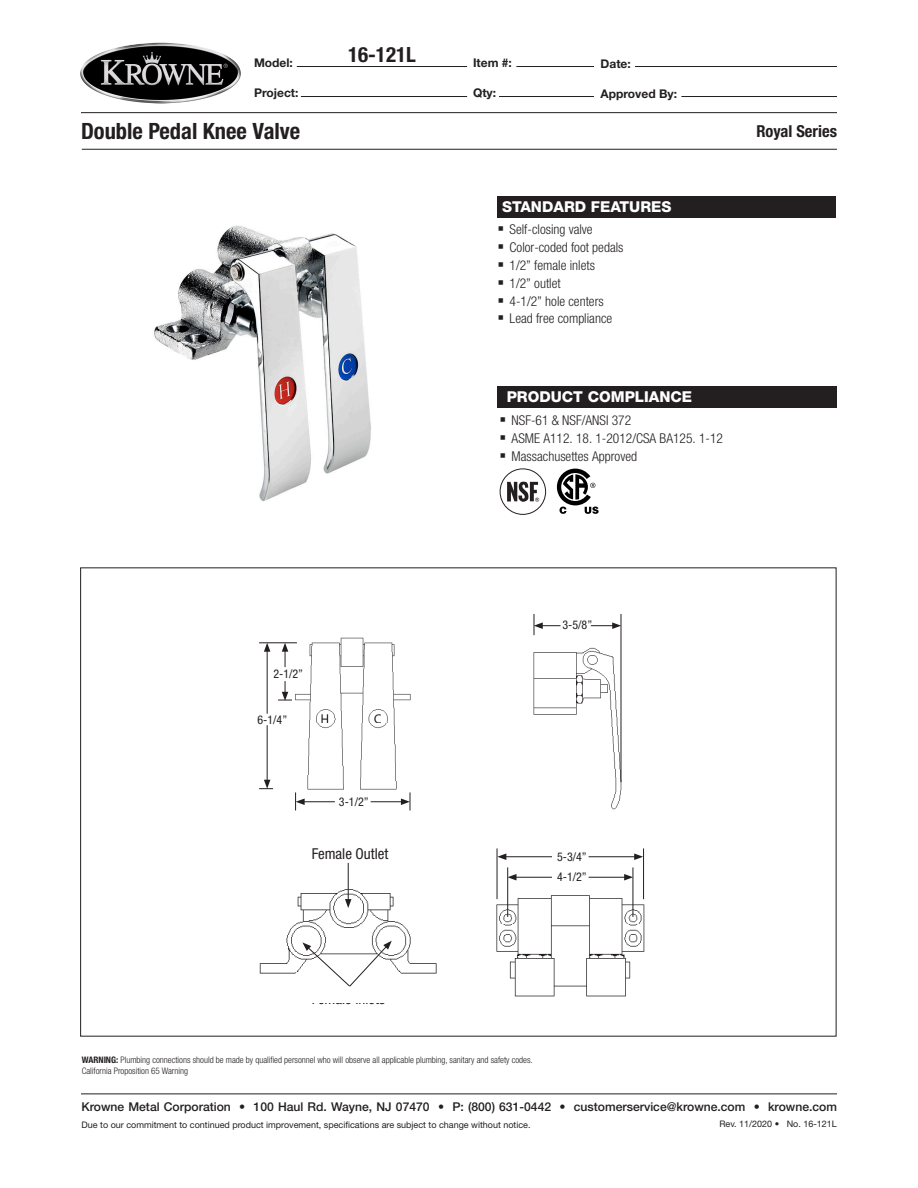
<style>
.page{position:relative;width:918px;height:1188px;background:#fff}
.page>*{position:absolute;margin:0;border:0;box-sizing:border-box;transform-origin:0 0}
.t1{font:700 condensed 22.5px "Helvetica Neue LT Std";color:#231f20}
.t2{font:700 condensed 21px "Helvetica Neue LT Std";color:#231f20}
.t3{font:700 condensed 16.5px "Helvetica Neue LT Std";color:#231f20}
.t4{font:800 15px "Helvetica Neue LT Std";color:#fff}
.t5{font:condensed 15px "Helvetica Neue LT Std";color:#231f20}
.t6{font:300 condensed 13.5px "Helvetica Neue LT Std";color:#231f20}
.t7{font:500 12.15px "Helvetica Neue LT Std";color:#231f20}
.t8{font:700 12px "Helvetica Neue LT Std";color:#231f20}
.t9{font:condensed 12px "Helvetica Neue LT Std";color:#231f20}
.t10{font:300 condensed 9px "Helvetica Neue LT Std";color:#231f20}
.t11{font:9px "Helvetica Neue LT Std";color:#231f20}
.s1{font-weight:700}
</style>
<div class="page">
<hr style="left:81px;top:1094px;width:756px;height:1px;background:#231f20">
<hr style="left:81px;top:112px;width:756px;height:1px;background:#231f20">
<hr style="left:297px;top:66px;width:170px;height:1px;background:#231f20">
<hr style="left:635px;top:66px;width:202px;height:1px;background:#231f20">
<hr style="left:516px;top:66px;width:78px;height:1px;background:#231f20">
<hr style="left:301px;top:96px;width:166px;height:1px;background:#231f20">
<hr style="left:681px;top:96px;width:156px;height:1px;background:#231f20">
<hr style="left:499px;top:96px;width:95px;height:1px;background:#231f20">
<img style="left:81px;top:42px;width:160px;height:61px">
<hr style="left:82px;top:149px;width:755px;height:1px;background:#231f20">
<img style="left:533px;top:614px;width:89px;height:196px">
<img style="left:292px;top:637px;width:119px;height:153px">
<img style="left:154px;top:225px;width:217px;height:276px">
<hr style="left:259px;top:643px;width:38px;height:1px;background:#231f20">
<hr style="left:621px;top:614px;width:1px;height:168px;background:#231f20">
<hr style="left:267px;top:725px;width:1px;height:57px;background:#231f20">
<svg style="left:259px;top:780px;width:14px;height:9px"></svg>
<hr style="left:302px;top:802px;width:33px;height:1px;background:#231f20">
<svg style="left:295px;top:792px;width:10px;height:18px"></svg>
<hr style="left:371px;top:802px;width:32px;height:1px;background:#231f20">
<svg style="left:401px;top:792px;width:10px;height:18px"></svg>
<hr style="left:267px;top:649px;width:1px;height:65px;background:#231f20">
<svg style="left:264px;top:643px;width:6px;height:9px"></svg>
<svg style="left:282px;top:643px;width:6px;height:24px"></svg>
<svg style="left:534px;top:614px;width:27px;height:21px"></svg>
<hr style="left:514px;top:877px;width:38px;height:1px;background:#231f20">
<svg style="left:508px;top:874px;width:9px;height:7px"></svg>
<hr style="left:504px;top:856px;width:48px;height:1px;background:#231f20">
<svg style="left:498px;top:853px;width:8px;height:7px"></svg>
<svg style="left:591px;top:622px;width:30px;height:7px"></svg>
<hr style="left:589px;top:877px;width:38px;height:1px;background:#231f20">
<svg style="left:624px;top:874px;width:9px;height:7px"></svg>
<hr style="left:589px;top:856px;width:48px;height:1px;background:#231f20">
<svg style="left:634px;top:853px;width:9px;height:7px"></svg>
<svg style="left:278px;top:681px;width:14px;height:20px"></svg>
<img style="left:496px;top:891px;width:149px;height:106px">
<img style="left:259px;top:864px;width:178px;height:110px">
<hr style="left:507px;top:867px;width:1px;height:50px;background:#231f20">
<hr style="left:497px;top:848px;width:1px;height:51px;background:#231f20">
<hr style="left:643px;top:848px;width:1px;height:51px;background:#231f20">
<hr style="left:633px;top:867px;width:1px;height:50px;background:#231f20">
<hr style="left:348px;top:863px;width:1px;height:39px;background:#231f20">
<svg style="left:345px;top:899px;width:6px;height:9px"></svg>
<svg style="left:302px;top:941px;width:90px;height:46px"></svg>
<div style="left:500px;top:469px;width:46px;height:46px;border:1px solid #231f20;border-radius:50%"></div>
<svg style="left:507px;top:481px;width:32px;height:21px"></svg>
<svg style="left:557px;top:469px;width:42px;height:45px"></svg>
<div style="left:497px;top:386px;width:339px;height:22px;background:#231f20"></div>
<div style="left:497px;top:196px;width:339px;height:21px;background:#231f20"></div>
<p class="t8" style="left:254px;top:56px;width:40px">Model:</p>
<p class="t8" style="left:254px;top:86px;width:46px">Project:</p>
<h2 class="t2" style="left:348px;top:42px;width:69px">16-121L</h2>
<p class="t8" style="left:473px;top:55px;width:40px">Item #:</p>
<p class="t8" style="left:473px;top:85px;width:25px">Qty:</p>
<p class="t8" style="left:601px;top:57px;width:32px">Date:</p>
<p class="t8" style="left:601px;top:87px;width:78px">Approved By:</p>
<h1 class="t1" style="left:81px;top:117px;width:221px">Double Pedal Knee Valve</h1>
<p class="t3" style="left:756px;top:121px;width:82px">Royal Series</p>
<p class="t4" style="left:502px;top:198px;width:171px">STANDARD FEATURES</p>
<p class="t6" style="left:510px;top:222px;width:85px">Self-closing valve</p>
<p class="t6" style="left:510px;top:240px;width:115px">Color-coded foot pedals</p>
<p class="t6" style="left:510px;top:257px;width:87px">1/2” female inlets</p>
<p class="t6" style="left:510px;top:275px;width:53px">1/2” outlet</p>
<p class="t6" style="left:510px;top:293px;width:96px">4-1/2” hole centers</p>
<p class="t6" style="left:510px;top:311px;width:104px">Lead free compliance</p>
<p class="t4" style="left:507px;top:388px;width:187px">PRODUCT COMPLIANCE</p>
<p class="t6" style="left:512px;top:413px;width:121px">NSF-61 &amp; NSF/ANSI 372</p>
<p class="t6" style="left:512px;top:431px;width:213px">ASME A112. 18. 1-2012/CSA BA125. 1-12</p>
<p class="t6" style="left:512px;top:448px;width:127px">Massachusettes Approved</p>
<p class="t9" style="left:273px;top:667px;width:31px">2-1/2”</p>
<p class="t9" style="left:258px;top:713px;width:31px">6-1/4”</p>
<p class="t9" style="left:339px;top:795px;width:31px">3-1/2”</p>
<p class="t5" style="left:312px;top:845px;width:78px">Female Outlet</p>
<p class="t9" style="left:563px;top:618px;width:31px">3-5/8”</p>
<p class="t9" style="left:557px;top:849px;width:31px">5-3/4”</p>
<p class="t9" style="left:557px;top:870px;width:31px">4-1/2”</p>
<p class="t5" style="left:312px;top:990px;width:75px">Female Inlets</p>
<p class="t10" style="left:82px;top:1054px;width:452px"><span class="s1">WARNING:</span> Plumbing connections should be made by qualified personnel who will observe all applicable plumbing, sanitary and safety codes.</p>
<p class="t10" style="left:82px;top:1065px;width:108px">California Proposition 65 Warning</p>
<p class="t7" style="left:82px;top:1100px;width:757px">Krowne Metal Corporation • 100 Haul Rd. Wayne, NJ 07470 • P: (800) 631-0442 • customerservice@krowne.com • krowne.com</p>
<p class="t11" style="left:82px;top:1120px;width:451px">Due to our commitment to continued product improvement, specifications are subject to change without notice.</p>
<p class="t11" style="left:719px;top:1118px;width:119px">Rev. 11/2020 • No. 16-121L</p>
</div>
